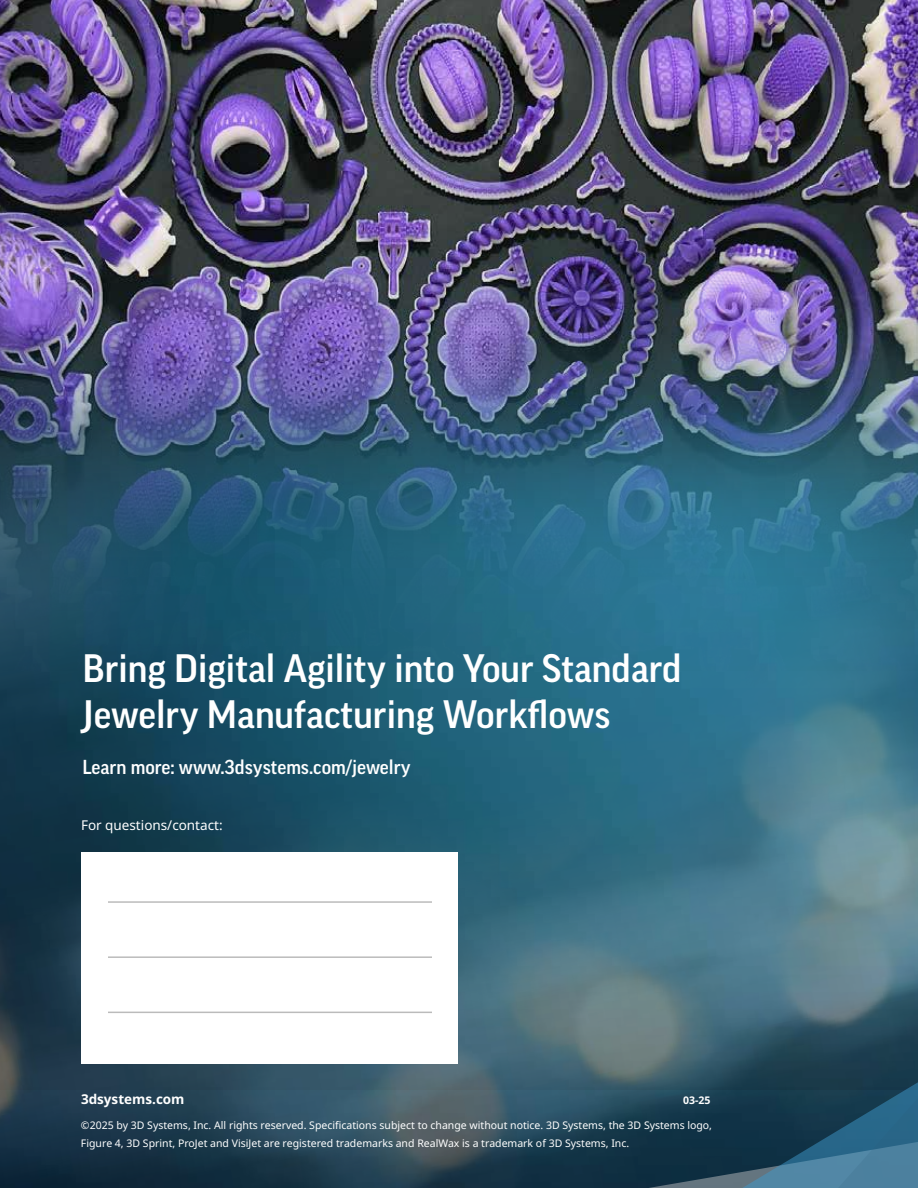
<style>
.page{position:relative;width:918px;height:1188px;background:#fff}
.page>*{position:absolute;margin:0;border:0;box-sizing:border-box;transform-origin:0 0}
.t1{font:500 38.25px/45.9px "Good Pro";color:#fff}
.t2{font:500 19.5px "Good Pro";color:#fff}
.t3{font:13.5px "Noto Sans";color:#fff}
.t4{font:700 13.5px "Noto Sans";color:#fff}
.t5{font:10.5px/18px "Noto Sans";color:#fff}
.t6{font:700 10.5px "Noto Sans";color:#fff}
</style>
<div class="page">
<img style="left:0;top:0;width:917px;height:220px">
<img style="left:0;top:220px;width:918px;height:968px">
<svg style="left:536px;top:958px;width:174px;height:230px"></svg>
<svg style="left:710px;top:958px;width:208px;height:230px"></svg>
<div style="left:82px;top:852px;width:376px;height:212px;background:#fff"></div>
<hr style="left:108px;top:901px;width:324px;height:2px;background:#bbb">
<hr style="left:108px;top:956px;width:324px;height:2px;background:#bbb">
<hr style="left:108px;top:1012px;width:324px;height:1px;background:#bbb">
<img style="left:917px;top:0;width:1px;height:627px">
<h1 class="t1" style="left:82px;top:646px;width:600px">Bring Digital Agility into Your Standard<br>Jewelry Manufacturing Workflows</h1>
<h2 class="t2" style="left:82px;top:756px;width:330px">Learn more: www.3dsystems.com/jewelry</h2>
<p class="t3" style="left:81px;top:816px;width:143px">For questions/contact:</p>
<p class="t4" style="left:81px;top:1090px;width:105px">3dsystems.com</p>
<p class="t6" style="left:683px;top:1093px;width:29px">03-25</p>
<p class="t5" style="left:81px;top:1116px;width:633px">©2025 by 3D Systems, Inc. All rights reserved. Specifications subject to change without notice. 3D Systems, the 3D Systems logo,<br>Figure 4, 3D Sprint, ProJet and VisiJet are registered trademarks and RealWax is a trademark of 3D Systems, Inc.</p>
</div>
